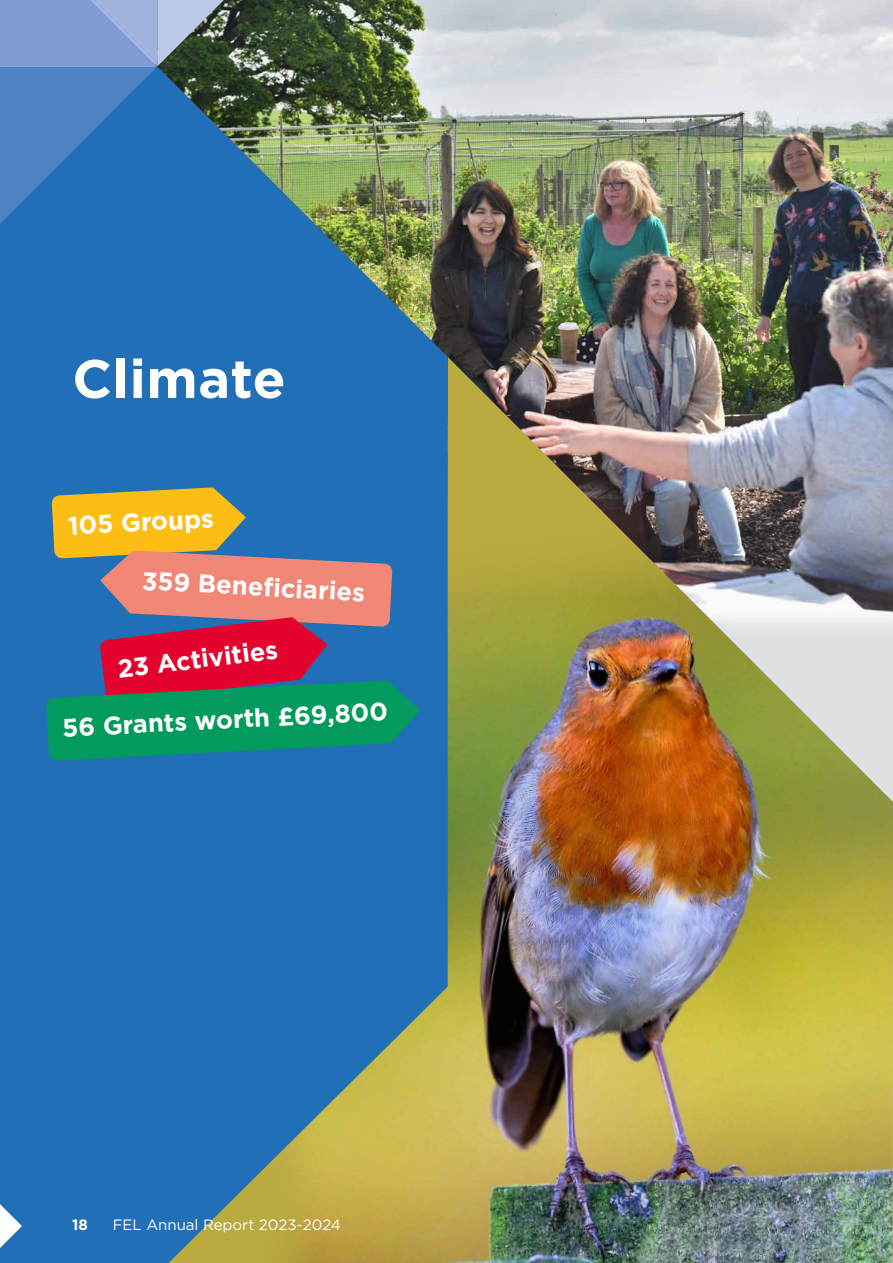
<style>
.page{position:relative;width:893px;height:1263px;background:#fff}
.page>*{position:absolute;margin:0;border:0;box-sizing:border-box;transform-origin:0 0}
.t1{font:700 54px "Gotham";letter-spacing:.01em;color:#fff}
.t2{font:700 25.5px "Gotham";color:#fff}
.t3{font:15px "Gotham";color:#fff}
.t4{font:700 15px "Gotham";color:#fff}
</style>
<div class="page">
<img style="left:224px;top:0;width:669px;height:357px">
<img style="left:448px;top:357px;width:445px;height:142px">
<img style="left:448px;top:499px;width:445px;height:764px">
<svg style="left:0;top:66px;width:448px;height:1197px;background:#3978a2"></svg>
<svg style="left:46px;top:487px;width:374px;height:274px;background:#6b7776"></svg>
<svg style="left:0;top:0;width:224px;height:224px;background:#497eb6"></svg>
<svg style="left:0;top:1191px;width:22px;height:70px"></svg>
<h1 class="t1" style="left:72px;top:343px;width:215px">Climate</h1>
<p class="t2" style="left:67px;top:509px;width:148px;rotate:-3deg">105 Groups</p>
<p class="t2" style="left:143px;top:564px;width:225px;rotate:3deg">359 Benefi ciaries</p>
<p class="t2" style="left:116px;top:652px;width:163px;rotate:-7deg">23 Activities</p>
<p class="t2" style="left:61px;top:711px;width:327px;rotate:-3deg">56 Grants worth £69,800</p>
<p class="t4" style="left:72px;top:1215px;width:17px">18</p>
<p class="t3" style="left:113px;top:1215px;width:230px">FEL Annual Report 2023-2024</p>
</div>
